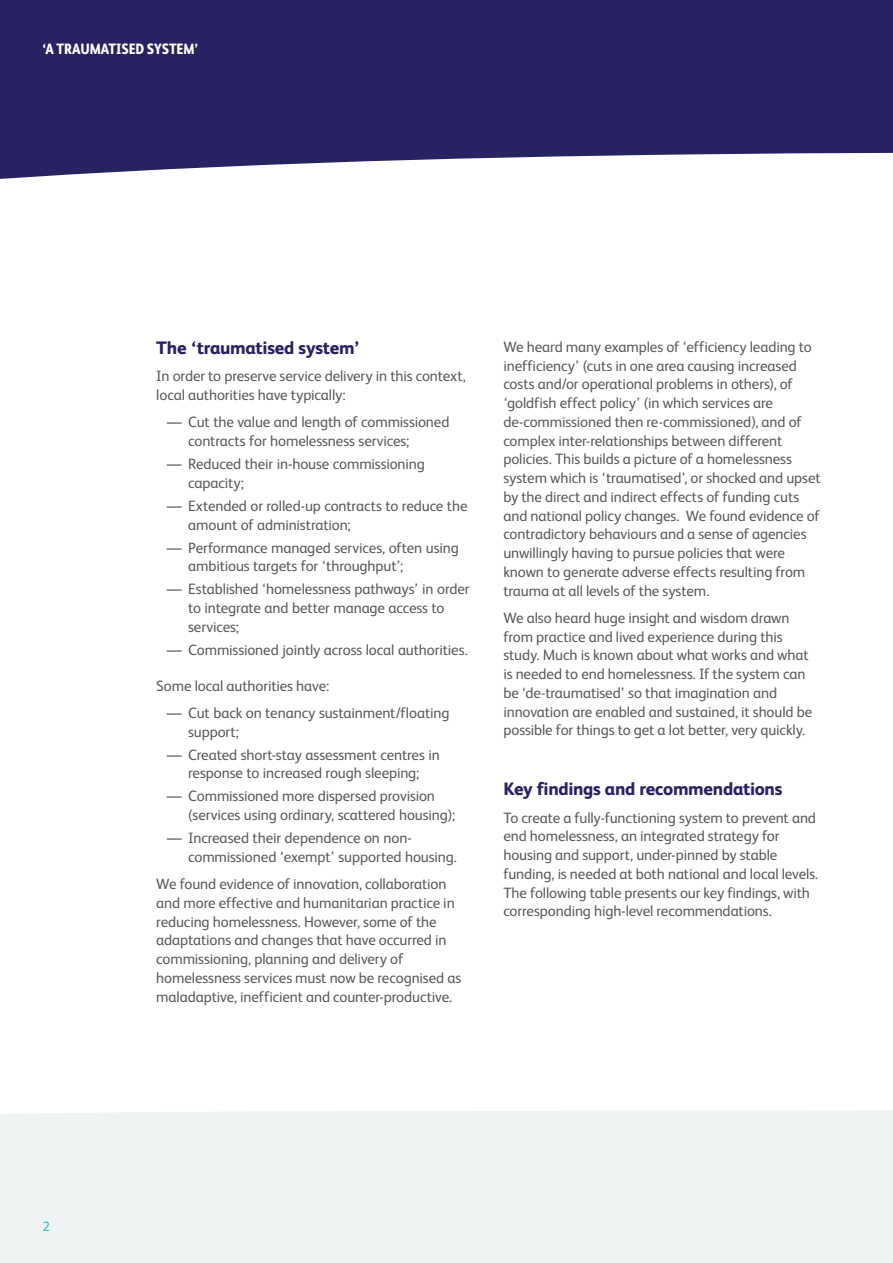
<style>
.page{position:relative;width:893px;height:1263px;background:#fff}
.page>*{position:absolute;margin:0;border:0;box-sizing:border-box;transform-origin:0 0}
.t1{font:800 18px "FS Albert";letter-spacing:-.015em;color:#272362}
.t2{font:15px/18.8px "FS Albert";letter-spacing:-.01em;color:#58595b}
.t3{font:800 15px "FS Albert Pro Narrow Trial";letter-spacing:-.005em;color:#fff}
.t4{font:13.5px "FS Albert";color:#3ac0c2}
</style>
<div class="page">
<div style="left:0;top:0;width:893px;height:108px;background:#272362"></div>
<svg style="left:0;top:108px;width:893px;height:71px;fill:#272362"></svg>
<div style="left:0;top:1154px;width:893px;height:109px;background:#f0f3f3"></div>
<div style="left:0;top:1110px;width:893px;height:44px;background:#f0f3f3"></div>
<p class="t3" style="left:43px;top:38px;width:157px">‘A TRAUMATISED SYSTEM’</p>
<p class="t4" style="left:43px;top:1217px;width:9px">2</p>
<p class="t1" style="left:156px;top:335px;width:206px">The ‘traumatised system’</p>
<p class="t2" style="left:156px;top:366px;width:311px">In order to preserve service delivery in this context, local authorities have typically:</p>
<p class="t2" style="left:188px;top:412px;width:263px;text-indent:-21px">— Cut the value and length of commissioned contracts for homelessness services;</p>
<p class="t2" style="left:188px;top:454px;width:238px;text-indent:-21px">— Reduced their in-house commissioning capacity;</p>
<p class="t2" style="left:188px;top:496px;width:281px;text-indent:-21px">— Extended or rolled-up contracts to reduce the amount of administration;</p>
<p class="t2" style="left:188px;top:537px;width:272px;text-indent:-21px">— Performance managed services, often using ambitious targets for ‘throughput’;</p>
<p class="t2" style="left:188px;top:579px;width:283px;text-indent:-21px">— Established ‘homelessness pathways’ in order to integrate and better manage access to services;</p>
<p class="t2" style="left:167px;top:639px;width:302px">— Commissioned jointly across local authorities.</p>
<p class="t2" style="left:156px;top:675px;width:174px">Some local authorities have:</p>
<p class="t2" style="left:188px;top:703px;width:263px;text-indent:-21px">— Cut back on tenancy sustainment/floating support;</p>
<p class="t2" style="left:167px;top:744px;width:274px;text-align:center">— Created short-stay assessment centres in response to increased rough sleeping;</p>
<p class="t2" style="left:188px;top:786px;width:269px;text-indent:-21px">— Commissioned more dispersed provision (services using ordinary, scattered housing);</p>
<p class="t2" style="left:188px;top:828px;width:270px;text-indent:-21px">— Increased their dependence on non&shy;commissioned ‘exempt’ supported housing.</p>
<p class="t2" style="left:156px;top:874px;width:307px">We found evidence of innovation, collaboration and more effective and humanitarian practice in reducing homelessness. However, some of the adaptations and changes that have occurred in commissioning, planning and delivery of homelessness services must now be recognised as maladaptive, inefficient and counter-productive.</p>
<p class="t2" style="left:503px;top:336px;width:319px">We heard many examples of ‘efficiency leading to inefficiency’ (cuts in one area causing increased costs and/or operational problems in others), of ‘goldfish effect policy’ (in which services are de-commissioned then re-commissioned), and of complex inter-relationships between different policies. This builds a picture of a homelessness system which is ‘traumatised’, or shocked and upset by the direct and indirect effects of funding cuts and national policy changes. We found evidence of contradictory behaviours and a sense of agencies unwillingly having to pursue policies that were known to generate adverse effects resulting from trauma at all levels of the system.</p>
<p class="t2" style="left:503px;top:607px;width:310px">We also heard huge insight and wisdom drawn from practice and lived experience during this study. Much is known about what works and what is needed to end homelessness. If the system can be ‘de-traumatised’ so that imagination and innovation are enabled and sustained, it should be possible for things to get a lot better, very quickly.</p>
<p class="t1" style="left:503px;top:776px;width:281px">Key findings and recommendations</p>
<p class="t2" style="left:503px;top:807px;width:316px">To create a fully-functioning system to prevent and end homelessness, an integrated strategy for housing and support, under-pinned by stable funding, is needed at both national and local levels.<br>The following table presents our key findings, with corresponding high-level recommendations.</p>
</div>
